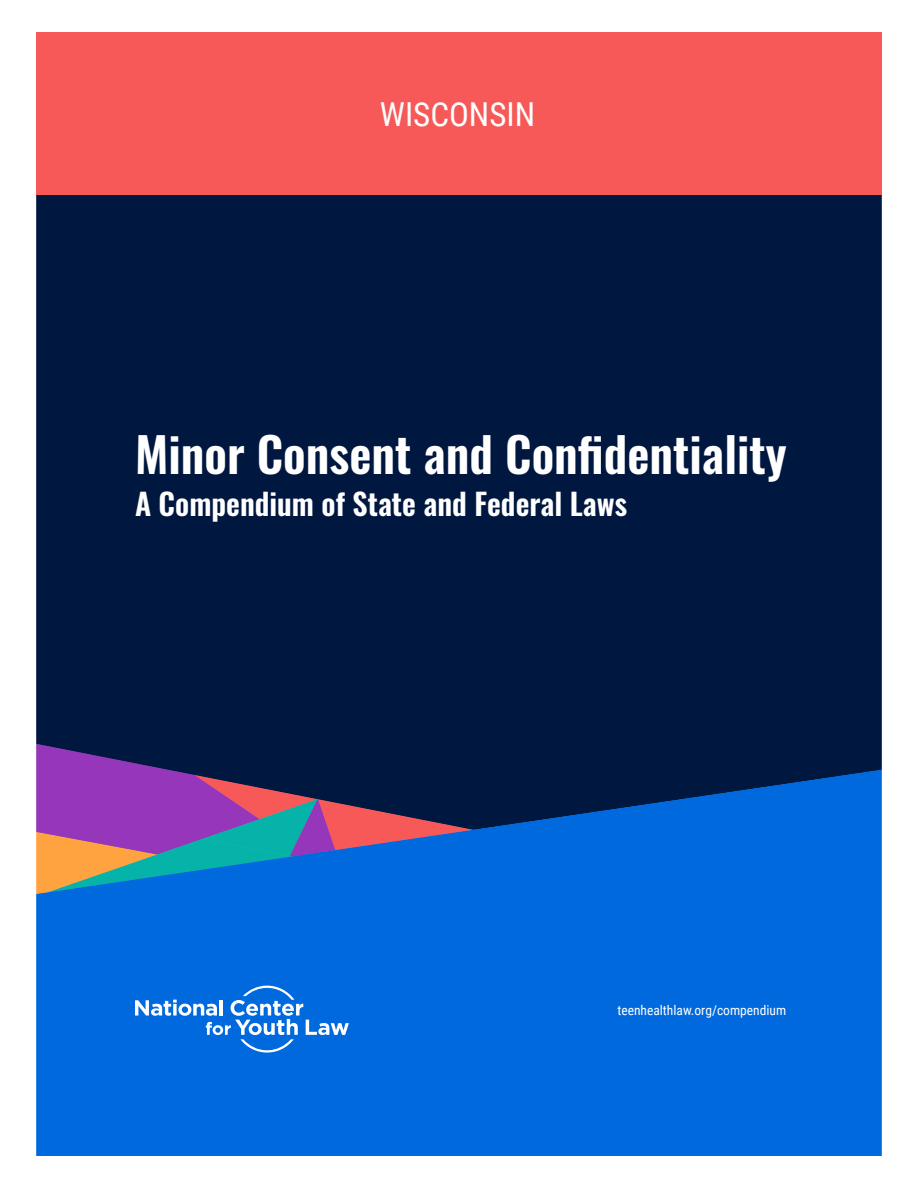
<style>
.page{position:relative;width:918px;height:1188px;background:#fff}
.page>*{position:absolute;margin:0;border:0;box-sizing:border-box;transform-origin:0 0}
.t1{font:600 48px "Oswald";color:#fff}
.t2{font:33px "Roboto Condensed";color:#fff}
.t3{font:600 30px "Oswald";color:#fff}
.t4{font:13.5px "Roboto Condensed";color:#fff}
</style>
<div class="page">
<div style="left:36px;top:194px;width:846px;height:576px;background:#001740"></div>
<svg style="left:36px;top:770px;width:846px;height:386px;background:#0f63cc"></svg>
<div style="left:36px;top:32px;width:846px;height:162px;background:#f75959"></div>
<svg style="left:135px;top:986px;width:214px;height:67px;background:#2981e3"></svg>
<p class="t2" style="left:380px;top:91px;width:157px">WISCONSIN</p>
<h1 class="t1" style="left:135px;top:430px;width:653px">Minor Consent and Confidentiality</h1>
<p class="t3" style="left:135px;top:488px;width:494px">A Compendium of State and Federal Laws</p>
<p class="t4" style="left:617px;top:1000px;width:170px">teenhealthlaw.org/compendium</p>
</div>
